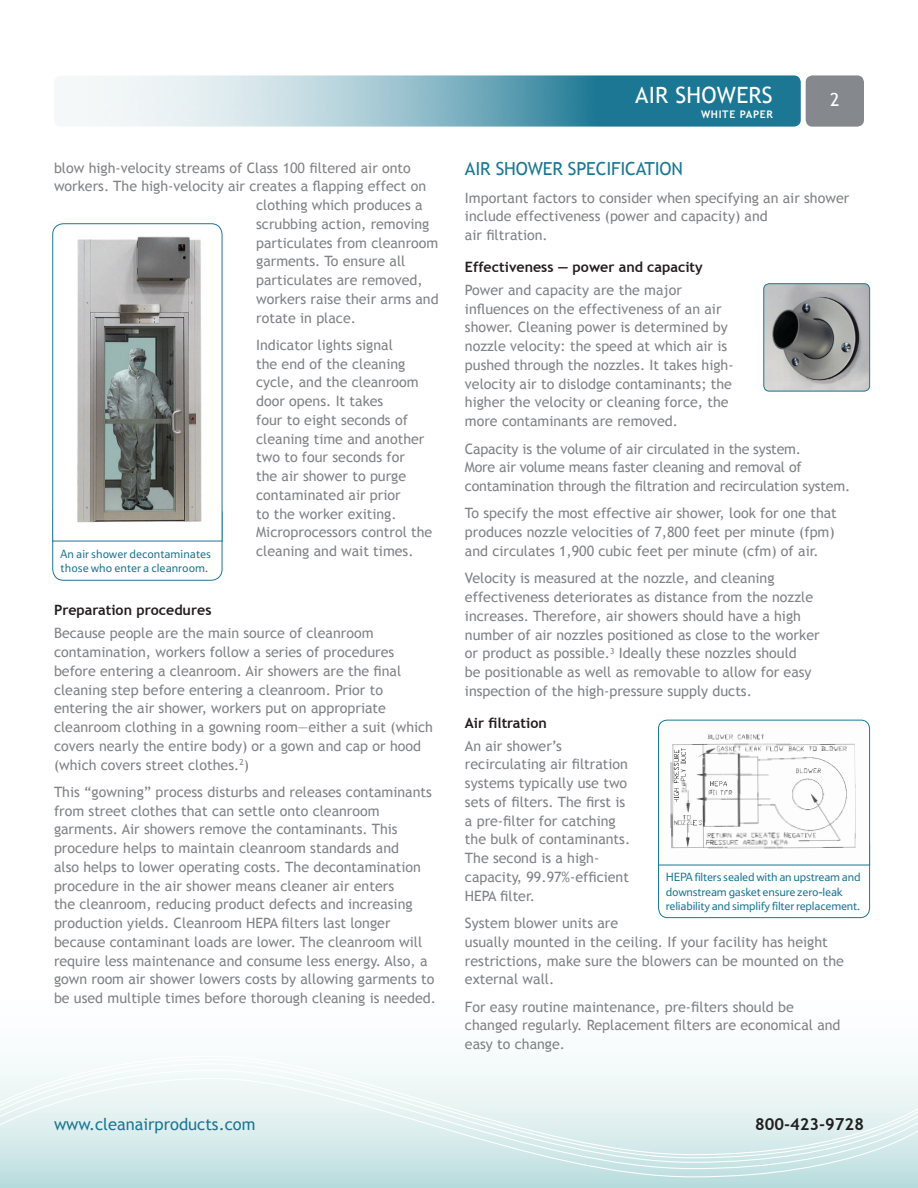
<style>
.page{position:relative;width:918px;height:1188px;background:#fff}
.page>*{position:absolute;margin:0;border:0;box-sizing:border-box;transform-origin:0 0}
.PAGE_HEAD{font:22.5px "Trebuchet MS";letter-spacing:.01em;color:#fff}
.SECTION_HEAD{font:18px "Trebuchet MS";letter-spacing:-.01em;color:#1b7793}
.t1{font:18px "Trebuchet MS";color:#fff}
.t2{font:16.5px "Trebuchet MS";color:#1b7793}
.t3{font:700 16.5px "Trebuchet MS";color:#231f20}
.BODY{font:14.25px/18.8px "Trebuchet MS";color:#808285}
.SUBSECTION{font:700 14.25px "Trebuchet MS";color:#231f20}
.t4{font:12px/14.4px "Tesco";letter-spacing:-.015em;color:#1b7793}
.PAGE_SUBHEAD{font:700 10.5px "Trebuchet MS";letter-spacing:.06em;color:#fff}
</style>
<div class="page">
<div style="left:0;top:1178px;width:918px;height:10px;background:#b8ddde"></div>
<div style="left:0;top:1063px;width:918px;height:6px;background:#f4fafa"></div>
<div style="left:0;top:1069px;width:918px;height:9px;background:#f2f9f9"></div>
<svg style="left:0;top:1078px;width:918px;height:100px;background:#dee"></svg>
<svg style="left:54px;top:75px;width:747px;height:52px;background:#86b6c5"></svg>
<div style="left:806px;top:75px;width:58px;height:52px;background:#85888d;border-radius:7px"></div>
<div style="left:52px;top:502px;width:170px;height:79px;border:1px solid #1b7793;border-radius:11px"></div>
<svg style="left:52px;top:223px;width:171px;height:319px"></svg>
<svg style="left:658px;top:719px;width:212px;height:199px"></svg>
<img style="left:765px;top:284px;width:104px;height:107px">
<div style="left:763px;top:283px;width:107px;height:109px;border:1px solid #1b7793;border-radius:5px"></div>
<p class="BODY" style="left:54px;top:158px;width:358px">blow high-velocity streams of Class 100 filtered air onto</p>
<p class="BODY" style="left:54px;top:177px;width:374px">workers. The high-velocity air creates a flapping effect on</p>
<p class="BODY" style="left:256px;top:196px;width:168px">clothing which produces a</p>
<p class="BODY" style="left:256px;top:215px;width:175px">scrubbing action, removing</p>
<p class="BODY" style="left:256px;top:233px;width:184px">particulates from cleanroom</p>
<p class="BODY" style="left:256px;top:252px;width:151px">garments. To ensure all</p>
<p class="BODY" style="left:256px;top:271px;width:168px">particulates are removed,</p>
<p class="BODY" style="left:256px;top:290px;width:184px">workers raise their arms and</p>
<p class="BODY" style="left:256px;top:308px;width:101px">rotate in place.</p>
<p class="BODY" style="left:256px;top:336px;width:178px">Indicator lights signal<br>the end of the cleaning cycle, and the cleanroom door opens. It takes<br>four to eight seconds of cleaning time and another two to four seconds for<br>the air shower to purge contaminated air prior<br>to the worker exiting.<br>Microprocessors control the cleaning and wait times.</p>
<p class="t4" style="left:61px;top:546px;width:152px">An air shower decontaminates those who enter a cleanroom.</p>
<p class="SUBSECTION" style="left:54px;top:601px;width:159px">Preparation procedures</p>
<p class="BODY" style="left:54px;top:624px;width:381px">Because people are the main source of cleanroom contamination, workers follow a series of procedures before entering a cleanroom. Air showers are the final cleaning step before entering a cleanroom. Prior to entering the air shower, workers put on appropriate cleanroom clothing in a gowning room—either a suit (which covers nearly the entire body) or a gown and cap or hood (which covers street clothes.<sup>2</sup>)</p>
<p class="BODY" style="left:54px;top:783px;width:383px">This “gowning” process disturbs and releases contaminants from street clothes that can settle onto cleanroom garments. Air showers remove the contaminants. This procedure helps to maintain cleanroom standards and<br>also helps to lower operating costs. The decontamination procedure in the air shower means cleaner air enters<br>the cleanroom, reducing product defects and increasing production yields. Cleanroom HEPA filters last longer because contaminant loads are lower. The cleanroom will require less maintenance and consume less energy. Also, a gown room air shower lowers costs by allowing garments to be used multiple times before thorough cleaning is needed.</p>
<p class="PAGE_HEAD" style="left:635px;top:82px;width:139px">AIR SHOWERS</p>
<p class="t1" style="left:830px;top:89px;width:11px">2</p>
<p class="PAGE_SUBHEAD" style="left:701px;top:108px;width:73px">WHITE PAPER</p>
<p class="SECTION_HEAD" style="left:465px;top:158px;width:220px">AIR SHOWER SPECIFICATION</p>
<p class="BODY" style="left:465px;top:188px;width:386px">Important factors to consider when specifying an air shower include effectiveness (power and capacity) and<br>air filtration.</p>
<p class="SUBSECTION" style="left:465px;top:258px;width:239px">Effectiveness — power and capacity</p>
<p class="BODY" style="left:465px;top:281px;width:270px">Power and capacity are the major influences on the effectiveness of an air shower. Cleaning power is determined by nozzle velocity: the speed at which air is pushed through the nozzles. It takes high&shy;velocity air to dislodge contaminants; the higher the velocity or cleaning force, the more contaminants are removed.</p>
<p class="BODY" style="left:465px;top:439px;width:387px">Capacity is the volume of air circulated in the system.<br>More air volume means faster cleaning and removal of contamination through the filtration and recirculation system.</p>
<p class="BODY" style="left:465px;top:504px;width:373px">To specify the most effective air shower, look for one that produces nozzle velocities of 7,800 feet per minute (fpm) and circulates 1,900 cubic feet per minute (cfm) of air.</p>
<p class="BODY" style="left:465px;top:569px;width:356px">Velocity is measured at the nozzle, and cleaning effectiveness deteriorates as distance from the nozzle increases. Therefore, air showers should have a high number of air nozzles positioned as close to the worker or product as possible.<sup>3</sup> Ideally these nozzles should<br>be positionable as well as removable to allow for easy inspection of the high-pressure supply ducts.</p>
<p class="SUBSECTION" style="left:465px;top:714px;width:83px">Air filtration</p>
<p class="BODY" style="left:465px;top:736px;width:167px">An air shower’s recirculating air filtration systems typically use two sets of filters. The first is a pre-filter for catching the bulk of contaminants.<br>The second is a high&shy;capacity, 99.97%-efficient<br>HEPA filter.</p>
<p class="BODY" style="left:465px;top:914px;width:380px">System blower units are<br>usually mounted in the ceiling. If your facility has height restrictions, make sure the blowers can be mounted on the external wall.</p>
<p class="BODY" style="left:465px;top:997px;width:377px">For easy routine maintenance, pre-filters should be changed regularly. Replacement filters are economical and easy to change.</p>
<p class="t4" style="left:666px;top:870px;width:196px">HEPA filters sealed with an upstream and downstream gasket ensure zero-leak reliability and simplify filter replacement.</p>
<p class="t2" style="left:54px;top:1114px;width:203px">www.cleanairproducts.com</p>
<p class="t3" style="left:755px;top:1114px;width:110px">800-423-9728</p>
</div>
